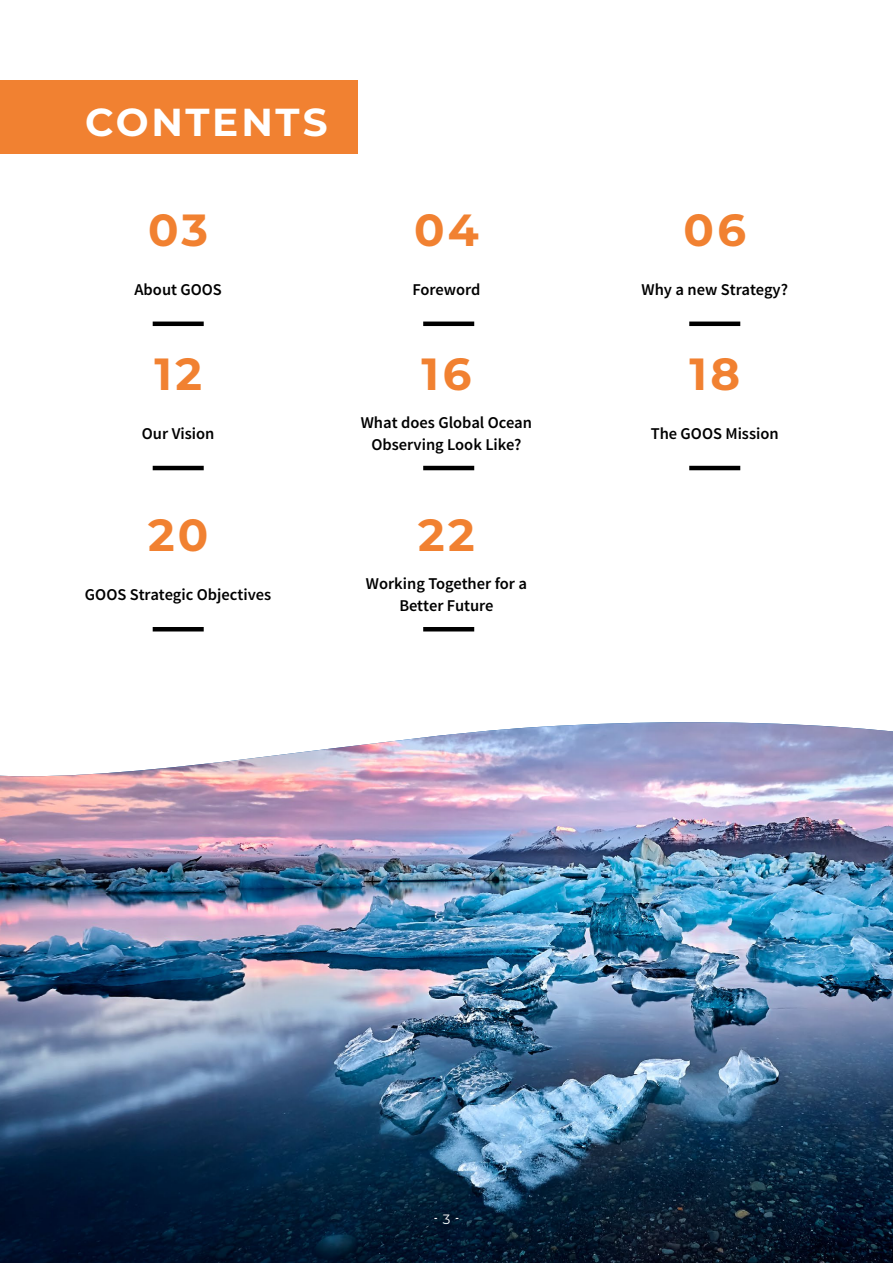
<style>
.page{position:relative;width:893px;height:1263px;background:#fff}
.page>*{position:absolute;margin:0;border:0;box-sizing:border-box;transform-origin:0 0}
.t1{font:700 45px "Montserrat";letter-spacing:.075em;color:#f18131}
.t2{font:700 39px "Montserrat";letter-spacing:.065em;color:#fff}
.t3{font:600 16.5px/22.5px "Source Sans Pro";color:#000;text-align:center}
.t4{font:700 9px "Montserrat";color:#fff}
.s1{font-weight:400;font-size:13.5px}
</style>
<div class="page">
<div style="left:0;top:80px;width:357px;height:74px;background:#f18131"></div>
<img style="left:0;top:722px;width:893px;height:541px">
<hr style="left:153px;top:322px;width:51px;height:4px;background:#000">
<hr style="left:423px;top:322px;width:51px;height:4px;background:#000">
<hr style="left:689px;top:322px;width:51px;height:4px;background:#000">
<hr style="left:153px;top:466px;width:51px;height:4px;background:#000">
<hr style="left:423px;top:466px;width:51px;height:4px;background:#000">
<hr style="left:689px;top:466px;width:51px;height:4px;background:#000">
<hr style="left:153px;top:627px;width:51px;height:4px;background:#000">
<hr style="left:423px;top:627px;width:51px;height:4px;background:#000">
<h2 class="t2" style="left:85px;top:94px;width:217px">CO NTENTS</h2>
<h1 class="t1" style="left:148px;top:197px;width:62px">03</h1>
<p class="t3" style="left:134px;top:278px;width:89px">About GOOS</p>
<h1 class="t1" style="left:154px;top:342px;width:49px">12</h1>
<p class="t3" style="left:142px;top:423px;width:74px">Our Vision</p>
<h1 class="t1" style="left:148px;top:503px;width:62px">20</h1>
<p class="t3" style="left:85px;top:584px;width:188px">GOOS Strategic Objectives</p>
<h1 class="t1" style="left:414px;top:197px;width:66px">04</h1>
<p class="t3" style="left:412px;top:278px;width:70px">Foreword</p>
<h1 class="t1" style="left:422px;top:342px;width:51px">16</h1>
<p class="t3" style="left:361px;top:411px;width:173px">What does Global Ocean<br>Observing Look Like?</p>
<h1 class="t1" style="left:418px;top:503px;width:58px">22</h1>
<p class="t3" style="left:366px;top:573px;width:163px">Working Together for a<br>Better Future</p>
<h1 class="t1" style="left:683px;top:198px;width:64px">06</h1>
<p class="t3" style="left:641px;top:278px;width:148px">Why a new Strategy?</p>
<h1 class="t1" style="left:689px;top:342px;width:52px">18</h1>
<p class="t3" style="left:651px;top:423px;width:130px">The GOOS Mission</p>
<p class="t4" style="left:434px;top:1211px;width:26px">- <span class="s1">3</span> -</p>
</div>
